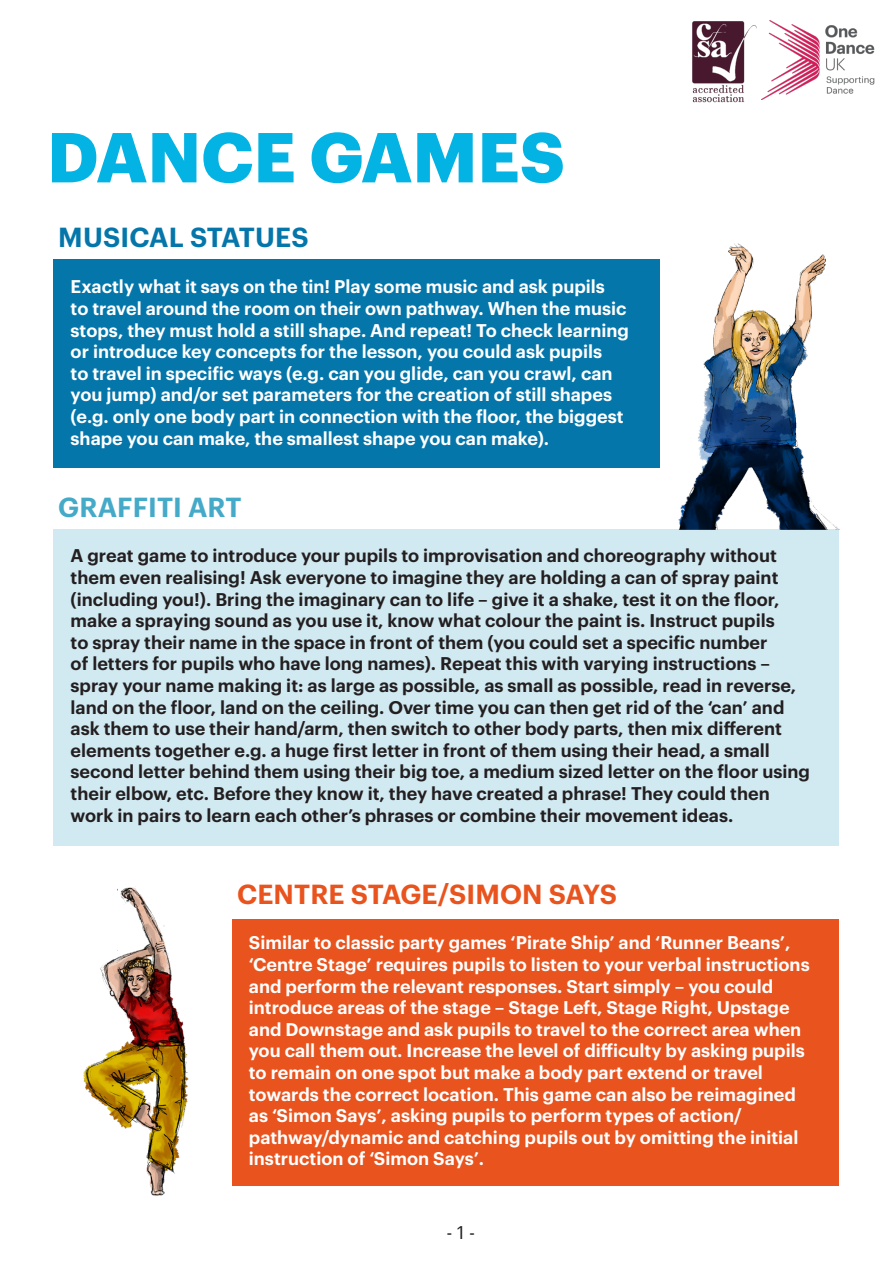
<style>
.page{position:relative;width:893px;height:1263px;background:#fff}
.page>*{position:absolute;margin:0;border:0;box-sizing:border-box;transform-origin:0 0}
.t1{font:700 69px "Graphik";color:#03b3e3}
.t2{font:600 27px "Graphik";letter-spacing:.005em;color:#e9531d}
.t3{font:600 27px "Graphik";letter-spacing:.005em;color:#0476aa}
.t4{font:600 27px "Graphik";letter-spacing:.005em;color:#45a9c8}
.t5{font:600 18px/21.6px "Graphik";color:#fff}
.t6{font:600 18px/21.6px "Graphik";color:#231f20}
.t7{font:18px "Graphik";color:#231f20}
</style>
<div class="page">
<img style="left:678px;top:243px;width:161px;height:286px">
<img style="left:692px;top:21px;width:65px;height:82px">
<img style="left:761px;top:20px;width:113px;height:80px">
<div style="left:54px;top:259px;width:606px;height:209px;background:#0476aa"></div>
<div style="left:54px;top:529px;width:785px;height:317px;background:#d1e9f1"></div>
<div style="left:232px;top:919px;width:607px;height:266px;background:#e9531d"></div>
<img style="left:83px;top:886px;width:185px;height:310px">
<p class="t1" style="left:47px;top:104px;width:519px">DANCE GAMES</p>
<p class="t3" style="left:58px;top:216px;width:252px">MUSICAL STATUES</p>
<p class="t5" style="left:71px;top:274px;width:560px">Exactly what it says on the tin! Play some music and ask pupils<br>to travel around the room on their own pathway. When the music stops, they must hold a still shape. And repeat! To check learning or introduce key concepts for the lesson, you could ask pupils<br>to travel in specific ways (e.g. can you glide, can you crawl, can you jump) and/or set parameters for the creation of still shapes (e.g. only one body part in connection with the floor, the biggest shape you can make, the smallest shape you can make).</p>
<p class="t4" style="left:58px;top:486px;width:185px">GRAFFITI ART</p>
<p class="t6" style="left:71px;top:543px;width:741px">A great game to introduce your pupils to improvisation and choreography without them even realising! Ask everyone to imagine they are holding a can of spray paint (including you!). Bring the imaginary can to life – give it a shake, test it on the floor, make a spraying sound as you use it, know what colour the paint is. Instruct pupils<br>to spray their name in the space in front of them (you could set a specific number<br>of letters for pupils who have long names). Repeat this with varying instructions – spray your name making it: as large as possible, as small as possible, read in reverse, land on the floor, land on the ceiling. Over time you can then get rid of the ‘can’ and ask them to use their hand/arm, then switch to other body parts, then mix different elements together e.g. a huge first letter in front of them using their head, a small second letter behind them using their big toe, a medium sized letter on the floor using their elbow, etc. Before they know it, they have created a phrase! They could then work in pairs to learn each other’s phrases or combine their movement ideas.</p>
<p class="t2" style="left:237px;top:873px;width:381px">CENTRE STAGE/SIMON SAYS</p>
<p class="t5" style="left:249px;top:930px;width:562px">Similar to classic party games ‘Pirate Ship’ and ‘Runner Beans’, ‘Centre Stage’ requires pupils to listen to your verbal instructions and perform the relevant responses. Start simply – you could introduce areas of the stage – Stage Left, Stage Right, Upstage and Downstage and ask pupils to travel to the correct area when you call them out. Increase the level of difficulty by asking pupils to remain on one spot but make a body part extend or travel towards the correct location. This game can also be reimagined as ‘Simon Says’, asking pupils to perform types of action/ pathway/dynamic and catching pupils out by omitting the initial instruction of ‘Simon Says’.</p>
<p class="t7" style="left:446px;top:1219px;width:30px">- 1 -</p>
</div>
